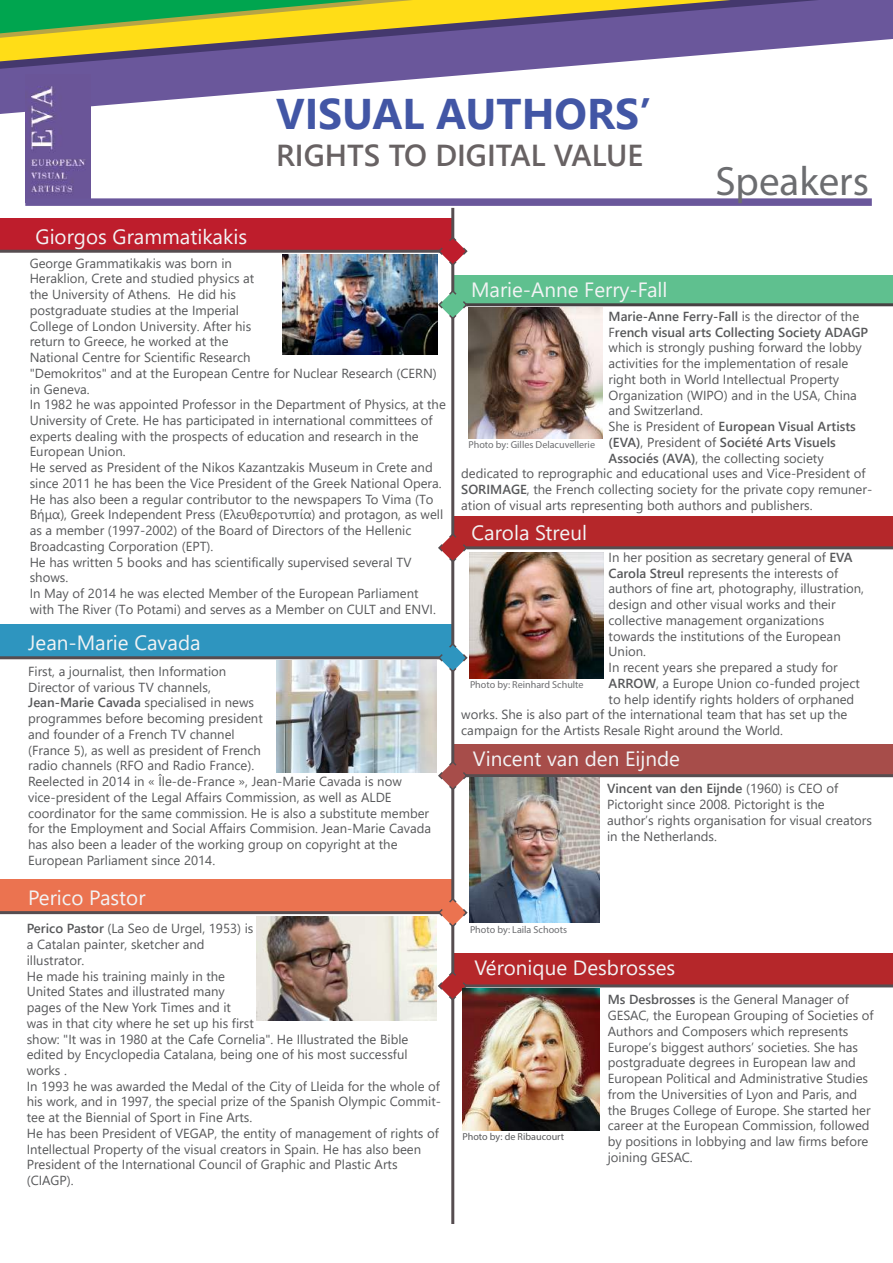
<style>
.page{position:relative;width:893px;height:1263px;background:#fff}
.page>*{position:absolute;margin:0;border:0;box-sizing:border-box;transform-origin:0 0}
.t1{font:700 42.9px "Segoe UI";color:#4256a5}
.t2{font:41.1px "Myriad Pro";color:#6c6d70}
.t3{font:600 30.3px "Segoe UI";color:#686263}
.t4{font:20.55px "Segoe UI";color:#f2f3f4}
.t5{font:13.05px/15.8px "Segoe UI";color:#57585a}
.t6{font:600 13.05px "Segoe UI";color:#57585a}
.t7{font:10.05px "Myriad Pro";color:#6c6d70}
.t8{font:10.05px "Myriad Pro";color:#57585a}
.s1{font-weight:600}
.s2{font-weight:400}
</style>
<div class="page">
<div style="left:0;top:879px;width:453px;height:33px;background:#eb7350"></div>
<div style="left:0;top:624px;width:453px;height:33px;background:#2e95bf"></div>
<div style="left:452px;top:953px;width:441px;height:32px;background:#b5272a"></div>
<div style="left:453px;top:516px;width:440px;height:32px;background:#b5272a"></div>
<div style="left:453px;top:744px;width:440px;height:32px;background:#a74d4a"></div>
<div style="left:453px;top:275px;width:440px;height:30px;background:#5fc08f"></div>
<div style="left:0;top:218px;width:453px;height:33px;background:#be1d2c"></div>
<svg style="left:0;top:0;width:893px;height:114px"></svg>
<img style="left:25px;top:74px;width:66px;height:124px">
<div style="left:25px;top:198px;width:847px;height:8px;background:#6a579b"></div>
<hr style="left:451px;top:208px;width:3px;height:1016px;background:#564d50">
<hr style="left:453px;top:303px;width:440px;height:3px;background:#474143">
<hr style="left:0;top:250px;width:452px;height:3px;background:#564d50">
<img style="left:468px;top:308px;width:135px;height:130px">
<img style="left:282px;top:255px;width:155px;height:100px">
<svg style="left:437px;top:235px;width:31px;height:32px"></svg>
<hr style="left:0;top:656px;width:452px;height:3px;background:#564d50">
<svg style="left:437px;top:642px;width:31px;height:32px"></svg>
<hr style="left:0;top:911px;width:452px;height:3px;background:#564d50">
<svg style="left:437px;top:897px;width:31px;height:31px"></svg>
<svg style="left:437px;top:289px;width:32px;height:32px"></svg>
<hr style="left:466px;top:546px;width:427px;height:3px;background:#564d50">
<hr style="left:453px;top:774px;width:440px;height:3px;background:#564d50">
<svg style="left:438px;top:532px;width:31px;height:32px"></svg>
<svg style="left:438px;top:760px;width:31px;height:31px"></svg>
<hr style="left:453px;top:984px;width:440px;height:3px;background:#564d50">
<svg style="left:438px;top:970px;width:30px;height:32px"></svg>
<img style="left:469px;top:552px;width:134px;height:126px">
<img style="left:469px;top:777px;width:131px;height:145px">
<img style="left:257px;top:916px;width:180px;height:104px">
<img style="left:276px;top:660px;width:161px;height:112px">
<img style="left:462px;top:989px;width:138px;height:141px">
<h3 class="t4" style="left:36px;top:221px;width:213px">Giorgos Grammatikakis</h3>
<h1 class="t1" style="left:276px;top:80px;width:377px">VISUAL AUTHORS’</h1>
<h3 class="t3" style="left:276px;top:131px;width:369px">RIGHTS TO DIGITAL VALUE</h3>
<h2 class="t2" style="left:715px;top:156px;width:155px">Speakers</h2>
<p class="t5" style="left:30px;top:255px;width:418px">George Grammatikakis was born in<br>Heraklion, Crete and studied physics at<br>the University of Athens. He did his<br>postgraduate studies at the Imperial<br>College of London University. After his<br>return to Greece, he worked at the<br>National Centre for Scientific Research<br>"Demokritos" and at the European Centre for Nuclear Research (CERN) in Geneva.<br>In 1982 he was appointed Professor in the Department of Physics, at the University of Crete. He has participated in international committees of experts dealing with the prospects of education and research in the European Union.<br>He served as President of the Nikos Kazantzakis Museum in Crete and since 2011 he has been the Vice President of the Greek National Opera.<br>He has also been a regular contributor to the newspapers To Vima (Το Βήμα), Greek Independent Press (Ελευθεροτυπία) and protagon, as well as a member (1997-2002) of the Board of Directors of the Hellenic Broadcasting Corporation (ΕΡΤ).<br>He has written 5 books and has scientifically supervised several TV shows.<br>In May of 2014 he was elected Member of the European Parliament with The River (Τo Potami) and serves as a Member on CULT and ENVI.</p>
<h3 class="t4" style="left:28px;top:626px;width:174px">Jean-Marie Cavada</h3>
<p class="t5" style="left:28px;top:663px;width:405px">First, a journalist, then Information<br>Director of various TV channels,<br><span class="s1">Jean-Marie Cavada</span> specialised in news<br>programmes before becoming president<br>and founder of a French TV channel<br>(France 5), as well as president of French<br>radio channels (RFO and Radio France).<br>Reelected in 2014 in « Île-de-France », Jean-Marie Cavada is now vice-president of the Legal Affairs Commission, as well as ALDE coordinator for the same commission. He is also a substitute member for the Employment and Social Affairs Commision. Jean-Marie Cavada has also been a leader of the working group on copyright at the European Parliament since 2014.</p>
<h3 class="t4" style="left:28px;top:881px;width:119px">Perico Pastor</h3>
<p class="t5" style="left:27px;top:921px;width:416px"><span class="s1">Perico Pastor</span> (La Seo de Urgel, 1953) is<br>a Catalan painter, sketcher and<br>illustrator.<br>He made his training mainly in the<br>United States and illustrated many<br>pages of the New York Times and it<br>was in that city where he set up his first<br>show: "It was in 1980 at the Cafe Cornelia". He Illustrated the Bible edited by Encyclopedia Catalana, being one of his most successful works .<br>In 1993 he was awarded the Medal of the City of Lleida for the whole of his work, and in 1997, the special prize of the Spanish Olympic Commit&shy;tee at the Biennial of Sport in Fine Arts.<br>He has been President of VEGAP, the entity of management of rights of Intellectual Property of the visual creators in Spain. He has also been President of the International Council of Graphic and Plastic Arts (CIAGP).</p>
<h3 class="t4" style="left:471px;top:274px;width:198px">Marie-Anne Ferry-Fall</h3>
<p class="t6" style="left:609px;top:306px;width:252px">Marie-Anne Ferry-Fall <span class="s2">is the director of the</span></p>
<p class="t6" style="left:609px;top:321px;width:261px"><span class="s2">F</span>rench visual arts Collecting Society ADAGP</p>
<p class="t5" style="left:609px;top:340px;width:255px">which is strongly pushing forward the lobby</p>
<p class="t5" style="left:609px;top:355px;width:241px">activities for the implementation of resale</p>
<p class="t5" style="left:609px;top:371px;width:232px">right both in World Intellectual Property</p>
<p class="t5" style="left:609px;top:387px;width:250px">Organization (WIPO) and in the USA, China</p>
<p class="t5" style="left:609px;top:402px;width:96px">and Switzerland.</p>
<p class="t6" style="left:609px;top:416px;width:249px"><span class="s2">She is President of</span> European Visual Artists</p>
<p class="t6" style="left:609px;top:432px;width:229px">(EVA)<span class="s2">, President of</span> Société Arts Visuels</p>
<p class="t5" style="left:609px;top:450px;width:217px"><span class="s1">Associés (AVA)</span>, the collecting society</p>
<p class="t5" style="left:461px;top:465px;width:406px">dedicated to reprographic and educational uses and Vice-President of</p>
<p class="t5" style="left:461px;top:481px;width:412px"><span class="s1">SORIMAGE</span>, the French collecting society for the private copy remuner-</p>
<p class="t5" style="left:461px;top:497px;width:353px">ation of visual arts representing both authors and publishers.</p>
<p class="t5" style="left:609px;top:549px;width:246px">In her position as secretary general of <span class="s1">EVA</span></p>
<p class="t5" style="left:609px;top:565px;width:231px"><span class="s1">Carola Streul</span> represents the interests of</p>
<p class="t5" style="left:609px;top:581px;width:257px">authors of fine art, photography, illustration,</p>
<p class="t5" style="left:609px;top:596px;width:229px">design and other visual works and their</p>
<p class="t5" style="left:609px;top:612px;width:217px">collective management organizations</p>
<p class="t5" style="left:609px;top:628px;width:234px">towards the institutions of the European</p>
<p class="t5" style="left:609px;top:644px;width:39px">Union.</p>
<p class="t5" style="left:609px;top:659px;width:231px">In recent years she prepared a study for</p>
<p class="t5" style="left:609px;top:675px;width:253px"><span class="s1">ARROW</span>, a Europe Union co-funded project</p>
<p class="t5" style="left:609px;top:691px;width:247px">to help identify rights holders of orphaned</p>
<p class="t5" style="left:461px;top:706px;width:387px">works. She is also part of the international team that has set up the</p>
<p class="t5" style="left:461px;top:722px;width:323px">campaign for the Artists Resale Right around the World.</p>
<p class="t7" style="left:468px;top:438px;width:128px">Photo by: Gilles Delacuvellerie</p>
<h3 class="t4" style="left:471px;top:517px;width:117px">Carola Streul</h3>
<p class="t7" style="left:470px;top:678px;width:115px">Photo by: Reinhard Schulte</p>
<h3 class="t4" style="left:473px;top:742px;width:209px">Vincent van den Eijnde</h3>
<p class="t7" style="left:470px;top:923px;width:99px">Photo by: Laila Schoots</p>
<p class="t5" style="left:607px;top:781px;width:266px"><span class="s1">Vincent van den Eijnde</span> (1960) is CEO of Pictoright since 2008. Pictoright is the author’s rights organisation for visual creators in the Netherlands.</p>
<h3 class="t4" style="left:474px;top:951px;width:202px">Veronique Desbrosses</h3>
<p class="t8" style="left:462px;top:1131px;width:103px">Photo by: de Ribaucourt</p>
<p class="t5" style="left:608px;top:991px;width:267px"><span class="s1">Ms Desbrosses</span> is the General Manager of GESAC, the European Grouping of Societies of Authors and Composers which represents Europe’s biggest authors’ societies. She has postgraduate degrees in European law and European Political and Administrative Studies from the Universities of Lyon and Paris, and the Bruges College of Europe. She started her career at the European Commission, followed by positions in lobbying and law firms before joining GESAC.</p>
</div>
